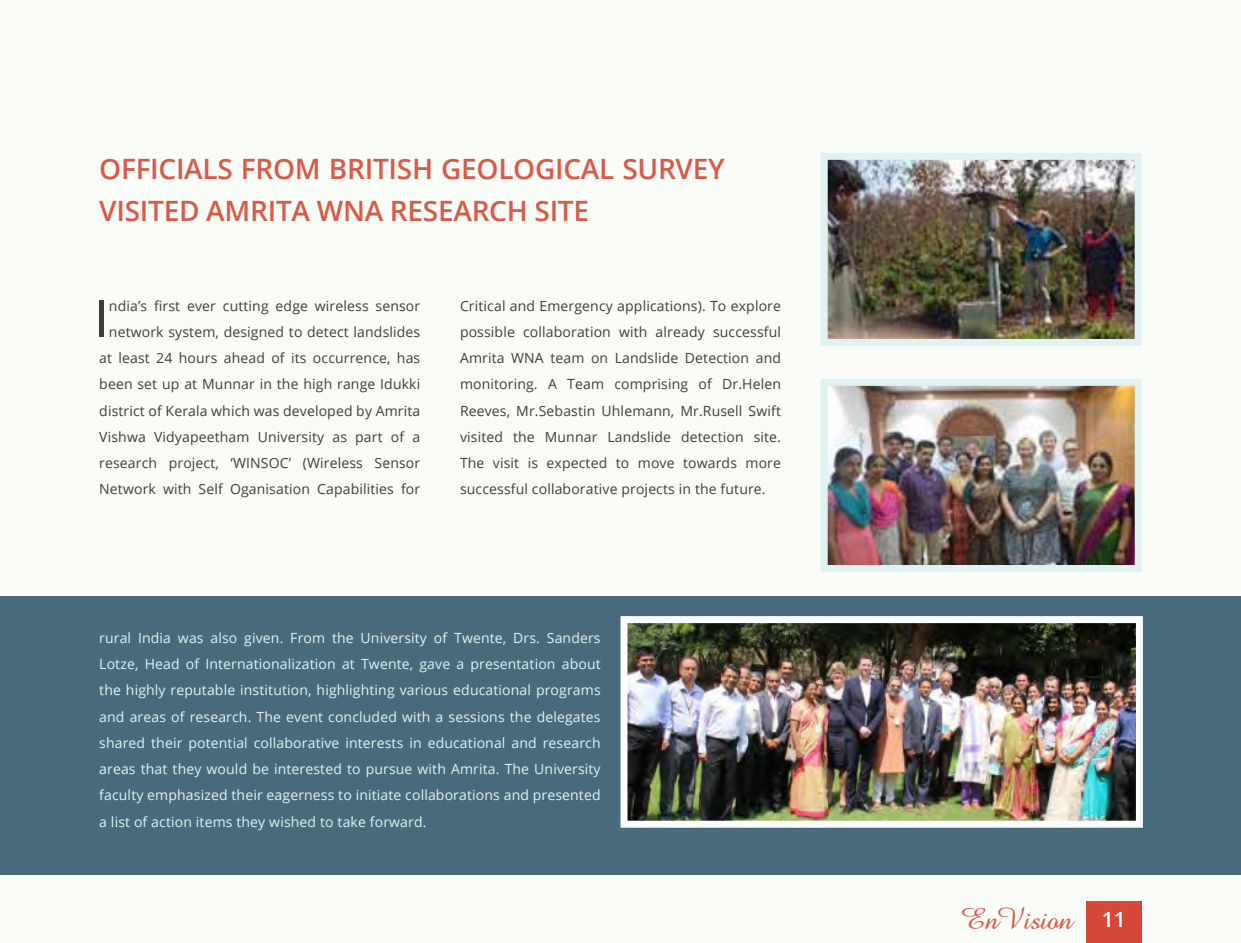
<style>
.page{position:relative;width:1241px;height:943px;background:#fff}
.page>*{position:absolute;margin:0;border:0;box-sizing:border-box;transform-origin:0 0}
.body{font:50.75px "Open Sans";color:#3e3e3f}
.t1{font:600 28px/42px "Open Sans";letter-spacing:-.01em;color:#d95a49}
.t2{font:600 21px "Open Sans";color:#fff}
.t3{font:19.25px "Abbeyline";letter-spacing:-.01em;color:#d95a49}
.body-2{font:14px/26.2px "Open Sans";letter-spacing:.01em;color:#3e3e3f;text-align:right}
.t4{font:14px/26.2px "Open Sans";letter-spacing:.01em;color:#e3f3f3;text-align:justify}
</style>
<div class="page">
<div style="left:0;top:0;width:1240px;height:943px;background:#fafcf8"></div>
<div style="left:0;top:596px;width:1240px;height:279px;background:#476a7d"></div>
<img style="left:628px;top:624px;width:506px;height:195px">
<div style="left:620px;top:616px;width:522px;height:211px;border:7px solid #fff"></div>
<img style="left:828px;top:161px;width:305px;height:177px">
<div style="left:820px;top:153px;width:321px;height:193px;border:7px solid #e0f2f1"></div>
<img style="left:828px;top:387px;width:305px;height:177px">
<div style="left:820px;top:379px;width:321px;height:193px;border:7px solid #e0f2f1"></div>
<div style="left:1085px;top:901px;width:56px;height:42px;background:#d6473c"></div>
<p class="t1" style="left:99px;top:147px;width:627px">OFFICIALS FROM BRITISH GEOLOGICAL SURVEY<br>VISITED AMRITA WNA RESEARCH SITE</p>
<p class="body-2" style="left:99px;top:292px;width:322px">ndia’s first ever cutting edge wireless sensor network system, designed to detect landslides at least 24 hours ahead of its occurrence, has been set up at Munnar in the high range Idukki district of Kerala which was developed by Amrita Vishwa Vidyapeetham University as part of a research project, ‘WINSOC’ (Wireless Sensor Network with Self Oganisation Capabilities for</p>
<p class="body-2" style="left:460px;top:292px;width:322px;text-align:justify">Critical and Emergency applications). To explore possible collaboration with already successful Amrita WNA team on Landslide Detection and monitoring. A Team comprising of Dr.Helen Reeves, Mr.Sebastin Uhlemann, Mr.Rusell Swift visited the Munnar Landslide detection site.<br>The visit is expected to move towards more successful collaborative projects in the future.</p>
<p class="body" style="left:94px;top:283px;width:16px">I</p>
<p class="t4" style="left:99px;top:624px;width:503px">rural India was also given. From the University of Twente, Drs. Sanders Lotze, Head of Internationalization at Twente, gave a presentation about the highly reputable institution, highlighting various educational programs and areas of research. The event concluded with a sessions the delegates shared their potential collaborative interests in educational and research areas that they would be interested to pursue with Amrita. The University faculty emphasized their eagerness to initiate collaborations and presented a list of action items they wished to take forward.</p>
<p class="t3" style="left:961px;top:911px;width:112px">EnVision</p>
<p class="t2" style="left:1101px;top:904px;width:25px">11</p>
</div>
